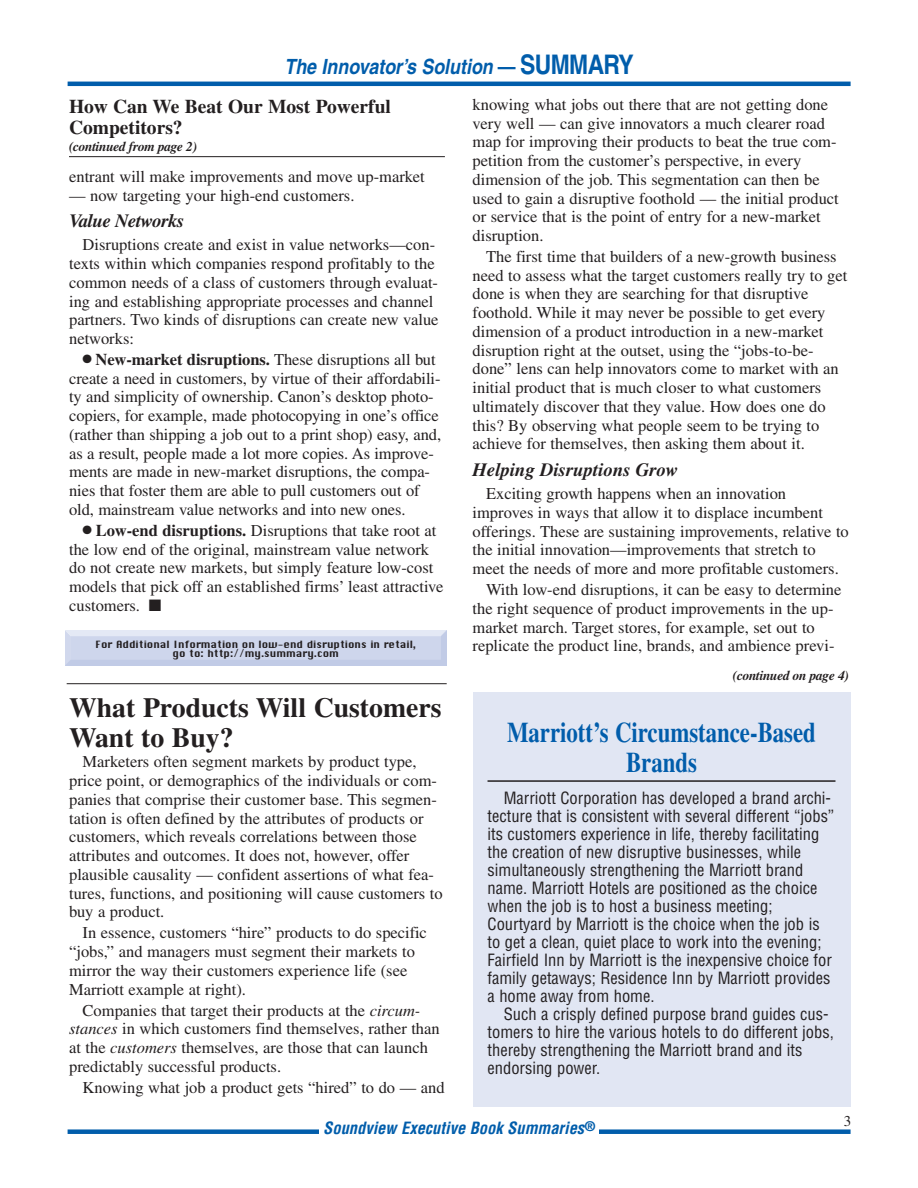
<style>
.page{position:relative;width:918px;height:1188px;background:#fff}
.page>*{position:absolute;margin:0;border:0;box-sizing:border-box;transform-origin:0 0}
.t1{font:700 28.5px/30px "Times";color:#015dab;text-align:center;scale:.8 1}
.t2{font:700 27.75px/29.2px "Times";color:#231f20}
.t3{font:italic 700 21px "Helvetica";color:#015dab;scale:.85 1}
.t4{font:700 19.5px/21px "Times";color:#231f20}
.t5{font:italic 700 18.75px "Times";color:#231f20}
.t6{font:italic 700 18.75px "Times";letter-spacing:-.025em;color:#231f20}
.t7{font:16.5px/18.8px "Times";color:#231f20}
.t8{font:condensed 16.5px/18px "Helvetica";color:#231f20}
.t9{font:italic 700 condensed 16.5px "Helvetica";color:#015dab}
.t10{font:15px "Times";color:#231f20}
.t11{font:italic 700 13.5px "Times";letter-spacing:-.025em;color:#231f20}
.t12{font:9.75px/9.8px "Chicago";color:#231f20;text-align:center}
.s1{font-style:normal}
.s2{font-style:normal;font-size:27px}
.s3{font-weight:700}
.s4{font-style:italic}
</style>
<div class="page">
<hr style="left:68px;top:82px;width:783px;height:4px;background:#015dab">
<div style="left:68px;top:1129px;width:783px;height:5px;background:#015dab"></div>
<div style="left:319px;top:1116px;width:280px;height:26px;background:#fff"></div>
<hr style="left:69px;top:156px;width:376px;height:1px;background:#231f20">
<div style="left:66px;top:629px;width:384px;height:41px;background:linear-gradient(to right,#fff,#fff)"></div>
<img style="left:66px;top:631px;width:381px;height:35px">
<hr style="left:67px;top:683px;width:380px;height:1px;background:#231f20">
<div style="left:473px;top:692px;width:377px;height:415px;background:#e1e6f3"></div>
<hr style="left:488px;top:780px;width:348px;height:2px;background:#231f20">
<p class="t3" style="left:284px;top:59px;width:412px">The Innovator’s Solution <span class="s1">—</span> <span class="s2">SUMMARY</span></p>
<p class="t4" style="left:69px;top:98px;width:323px">How Can We Beat Our Most Powerful<br>Competitors?</p>
<p class="t11" style="left:69px;top:141px;width:130px">(continued from page 2)</p>
<p class="t7" style="left:69px;top:168px;width:357px">entrant will make improvements and move up-market</p>
<p class="t7" style="left:69px;top:187px;width:287px">— now targeting your high-end customers.</p>
<p class="t6" style="left:69px;top:214px;width:117px">Value Networks</p>
<p class="t7" style="left:69px;top:237px;width:371px;text-indent:14px">Disruptions create and exist in value networks—con&shy;texts within which companies respond profitably to the common needs of a class of customers through evaluat&shy;ing and establishing appropriate processes and channel partners. Two kinds of disruptions can create new value networks:</p>
<p class="t7" style="left:69px;top:352px;width:374px;text-indent:13px">● <span class="s3">New-market disruptions.</span> These disruptions all but create a need in customers, by virtue of their affordabili&shy;ty and simplicity of ownership. Canon’s desktop photo&shy;copiers, for example, made photocopying in one’s office (rather than shipping a job out to a print shop) easy, and, as a result, people made a lot more copies. As improve&shy;ments are made in new-market disruptions, the compa&shy;nies that foster them are able to pull customers out of old, mainstream value networks and into new ones.</p>
<p class="t7" style="left:69px;top:523px;width:376px;text-indent:14px">● <span class="s3">Low-end disruptions.</span> Disruptions that take root at the low end of the original, mainstream value network do not create new markets, but simply feature low-cost models that pick off an established firms’ least attractive customers. ■</p>
<p class="t12" style="left:95px;top:640px;width:322px">For Additional Information on low-end disruptions in retail, go to: http://my.summary.com</p>
<h2 class="t2" style="left:69px;top:696px;width:374px">What Products Will Customers<br>Want to Buy?</h2>
<p class="t7" style="left:69px;top:754px;width:375px;text-indent:14px">Marketers often segment markets by product type, price point, or demographics of the individuals or com&shy;panies that comprise their customer base. This segmen&shy;tation is often defined by the attributes of products or customers, which reveals correlations between those attributes and outcomes. It does not, however, offer plausible causality — confident assertions of what fea&shy;tures, functions, and positioning will cause customers to buy a product.</p>
<p class="t7" style="left:69px;top:925px;width:359px;text-indent:14px">In essence, customers “hire” products to do specific “jobs,” and managers must segment their markets to mirror the way their customers experience life (see Marriott example at right).</p>
<p class="t7" style="left:69px;top:1002px;width:372px;text-indent:14px">Companies that target their products at the <span class="s4">circum&shy;stances</span> in which customers find themselves, rather than at the <span class="s4">customers</span> themselves, are those that can launch predictably successful products.</p>
<p class="t7" style="left:83px;top:1079px;width:364px">Knowing what job a product gets “hired” to do — and</p>
<p class="t7" style="left:473px;top:96px;width:368px">knowing what jobs out there that are not getting done very well — can give innovators a much clearer road map for improving their products to beat the true com&shy;petition from the customer’s perspective, in every dimension of the job. This segmentation can then be used to gain a disruptive foothold — the initial product or service that is the point of entry for a new-market disruption.</p>
<p class="t7" style="left:473px;top:249px;width:376px;text-indent:14px">The first time that builders of a new-growth business need to assess what the target customers really try to get done is when they are searching for that disruptive foothold. While it may never be possible to get every dimension of a product introduction in a new-market disruption right at the outset, using the “jobs-to-be&shy;done” lens can help innovators come to market with an initial product that is much closer to what customers ultimately discover that they value. How does one do this? By observing what people seem to be trying to achieve for themselves, then asking them about it.</p>
<p class="t5" style="left:473px;top:463px;width:207px">Helping Disruptions Grow</p>
<p class="t7" style="left:473px;top:486px;width:378px;text-indent:14px">Exciting growth happens when an innovation improves in ways that allow it to displace incumbent offerings. These are sustaining improvements, relative to the initial innovation—improvements that stretch to meet the needs of more and more profitable customers.</p>
<p class="t7" style="left:473px;top:582px;width:370px;text-indent:13px">With low-end disruptions, it can be easy to determine the right sequence of product improvements in the up&shy;market march. Target stores, for example, set out to replicate the product line, brands, and ambience previ-</p>
<p class="t11" style="left:733px;top:670px;width:118px">(continued on page 4)</p>
<h1 class="t1" style="left:507px;top:720px;width:388px">Marriott’s Circumstance-Based<br>Brands</h1>
<p class="t8" style="left:488px;top:790px;width:348px;text-indent:16px">Marriott Corporation has developed a brand archi&shy;tecture that is consistent with several different “jobs” its customers experience in life, thereby facilitating the creation of new disruptive businesses, while simultaneously strengthening the Marriott brand name. Marriott Hotels are positioned as the choice when the job is to host a business meeting; Courtyard by Marriott is the choice when the job is to get a clean, quiet place to work into the evening; Fairfield Inn by Marriott is the inexpensive choice for family getaways; Residence Inn by Marriott provides a home away from home.</p>
<p class="t8" style="left:488px;top:1006px;width:348px;text-indent:16px">Such a crisply defined purpose brand guides cus&shy;tomers to hire the various hotels to do different jobs, thereby strengthening the Marriott brand and its endorsing power.</p>
<p class="t9" style="left:323px;top:1122px;width:273px">Soundview Executive Book Summaries<sup>®</sup></p>
<p class="t10" style="left:844px;top:1115px;width:9px">3</p>
</div>
